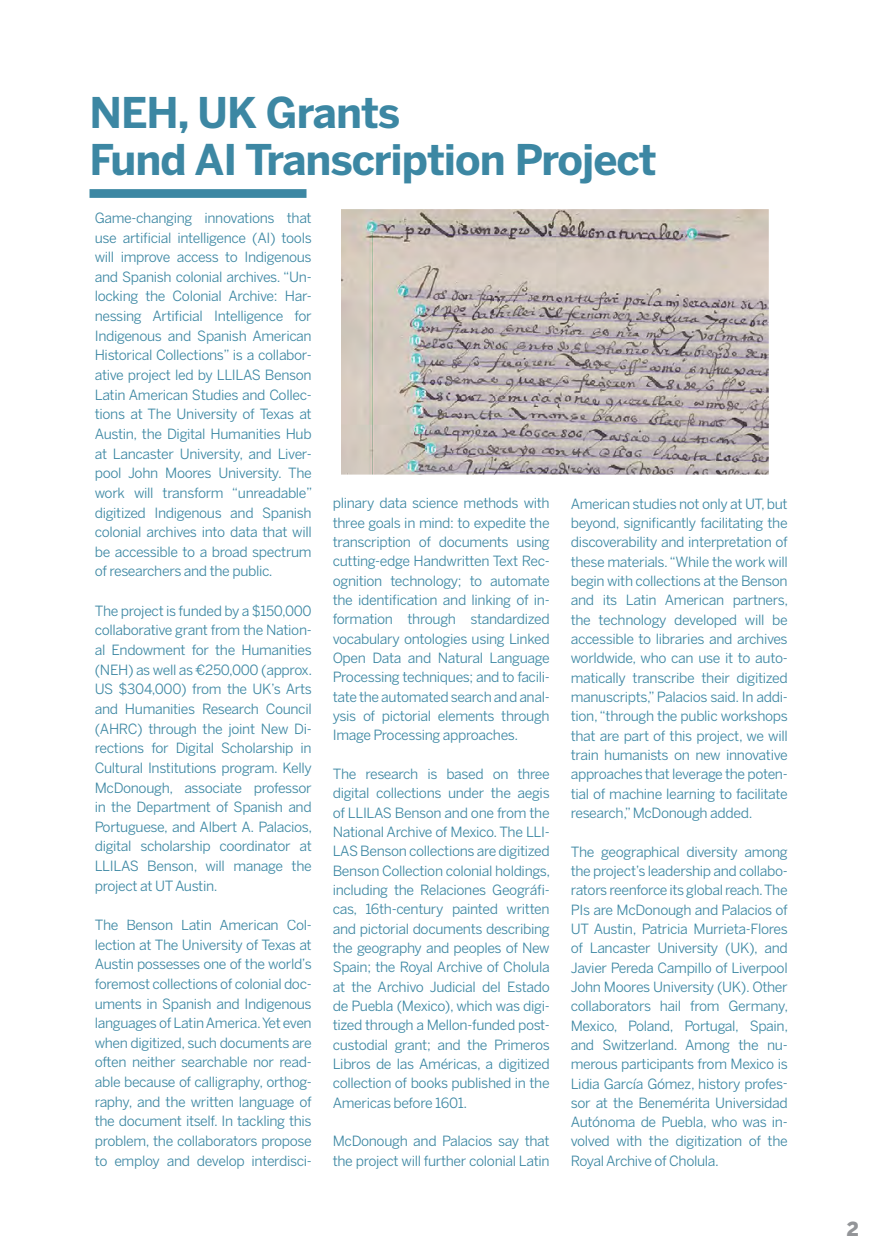
<style>
.page{position:relative;width:882px;height:1260px;background:#fff}
.page>*{position:absolute;margin:0;border:0;box-sizing:border-box;transform-origin:0 0}
.t1{font:700 42px "Benton Sans";letter-spacing:-.025em;color:#3c87a3}
.t2{font:900 19.25px "Benton Sans";color:#939598}
.t3{font:14px/19.2px "Benton Sans";letter-spacing:-.025em;color:#3c87a3;text-align:justify}
</style>
<div class="page">
<div style="left:90px;top:189px;width:217px;height:9px;background:#3c87a3"></div>
<svg style="left:341px;top:209px;width:428px;height:266px;background:#bdb5b0"></svg>
<p class="t1" style="left:90px;top:87px;width:312px">NEH, UK Grants</p>
<p class="t1" style="left:90px;top:134px;width:569px">Fund AI Transcription Project</p>
<p class="t3" style="left:95px;top:208px;width:219px">Game-changing innovations that use artificial intelligence (AI) tools will improve access to Indigenous and Spanish colonial archives. “Un&shy;locking the Colonial Archive: Har&shy;nessing Artificial Intelligence for Indigenous and Spanish American Historical Collections” is a collabor&shy;ative project led by LLILAS Benson Latin American Studies and Collec&shy;tions at The University of Texas at Austin, the Digital Humanities Hub at Lancaster University, and Liver&shy;pool John Moores University. The work will transform “unreadable” digitized Indigenous and Spanish colonial archives into data that will be accessible to a broad spectrum of researchers and the public.</p>
<p class="t3" style="left:95px;top:601px;width:219px">The project is funded by a $150,000 collaborative grant from the Nation&shy;al Endowment for the Humanities (NEH) as well as €250,000 (approx.<br>US $304,000) from the UK’s Arts and Humanities Research Council (AHRC) through the joint New Di&shy;rections for Digital Scholarship in Cultural Institutions program. Kelly McDonough, associate professor in the Department of Spanish and Portuguese, and Albert A. Palacios, digital scholarship coordinator at LLILAS Benson, will manage the project at UT Austin.</p>
<p class="t3" style="left:95px;top:915px;width:219px">The Benson Latin American Col&shy;lection at The University of Texas at Austin possesses one of the world’s foremost collections of colonial doc&shy;uments in Spanish and Indigenous languages of Latin America. Yet even when digitized, such documents are often neither searchable nor read&shy;able because of calligraphy, orthog&shy;raphy, and the written language of the document itself. In tackling this problem, the collaborators propose to employ and develop interdisci-</p>
<p class="t3" style="left:333px;top:494px;width:219px">plinary data science methods with three goals in mind: to expedite the transcription of documents using cutting-edge Handwritten Text Rec&shy;ognition technology; to automate the identification and linking of in&shy;formation through standardized vocabulary ontologies using Linked Open Data and Natural Language Processing techniques; and to facili&shy;tate the automated search and anal&shy;ysis of pictorial elements through Image Processing approaches.</p>
<p class="t3" style="left:333px;top:764px;width:219px">The research is based on three digital collections under the aegis of LLILAS Benson and one from the National Archive of Mexico. The LLI-LAS Benson collections are digitized Benson Collection colonial holdings, including the Relaciones Geográfi&shy;cas, 16th-century painted written and pictorial documents describing the geography and peoples of New Spain; the Royal Archive of Cholula at the Archivo Judicial del Estado de Puebla (Mexico), which was digi&shy;tized through a Mellon-funded post&shy;custodial grant; and the Primeros Libros de las Américas, a digitized collection of books published in the Americas before 1601.</p>
<p class="t3" style="left:333px;top:1132px;width:218px">McDonough and Palacios say that the project will further colonial Latin</p>
<p class="t3" style="left:571px;top:494px;width:219px">American studies not only at UT, but beyond, significantly facilitating the discoverability and interpretation of these materials. “While the work will begin with collections at the Benson and its Latin American partners, the technology developed will be accessible to libraries and archives worldwide, who can use it to auto&shy;matically transcribe their digitized manuscripts,” Palacios said. In addi&shy;tion, “through the public workshops that are part of this project, we will train humanists on new innovative approaches that leverage the poten&shy;tial of machine learning to facilitate research,” McDonough added.</p>
<p class="t3" style="left:571px;top:842px;width:219px">The geographical diversity among the project’s leadership and collabo&shy;rators reenforce its global reach. The PIs are McDonough and Palacios of UT Austin, Patricia Murrieta-Flores of Lancaster University (UK), and Javier Pereda Campillo of Liverpool John Moores University (UK). Other collaborators hail from Germany, Mexico, Poland, Portugal, Spain, and Switzerland. Among the nu&shy;merous participants from Mexico is Lidia García Gómez, history profes&shy;sor at the Benemérita Universidad Autónoma de Puebla, who was in&shy;volved with the digitization of the Royal Archive of Cholula.</p>
<p class="t2" style="left:847px;top:1218px;width:14px">2</p>
</div>
